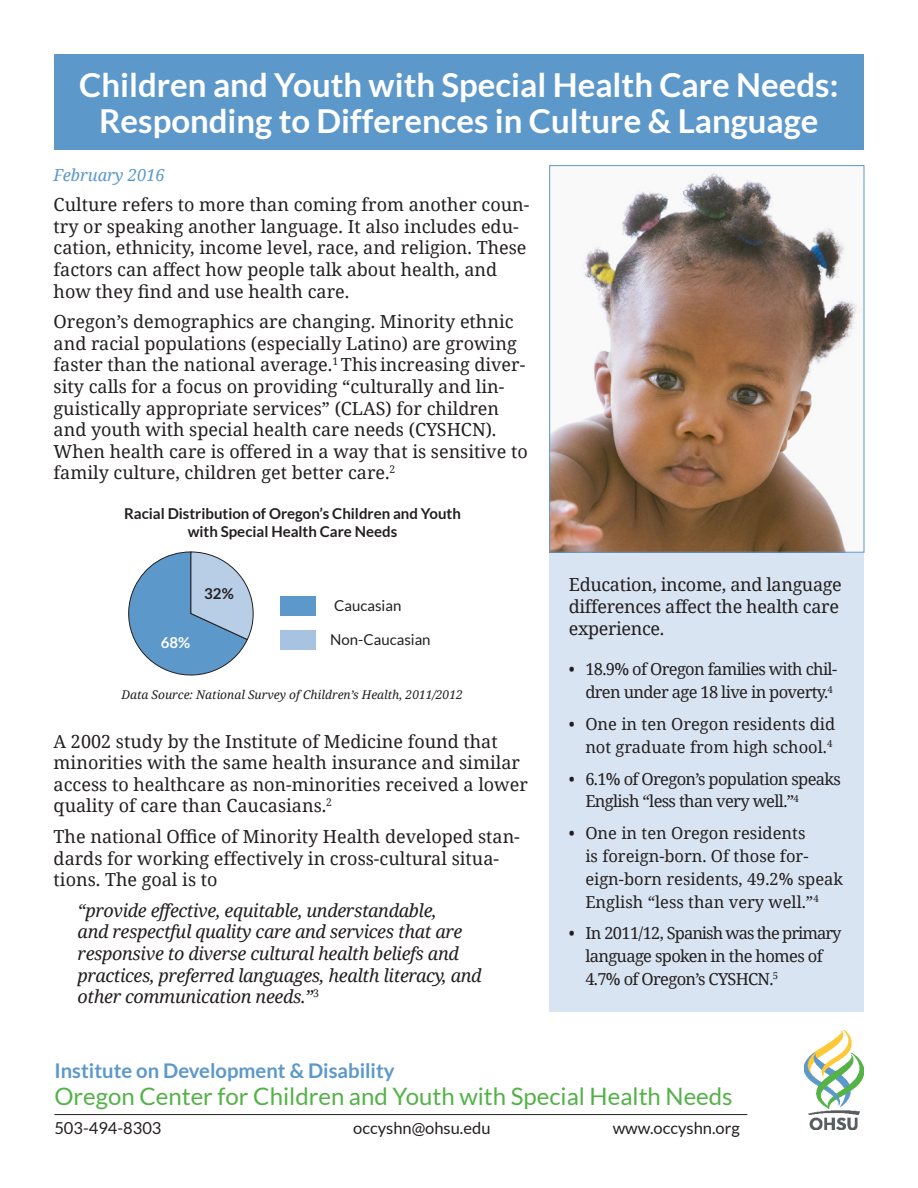
<style>
.page{position:relative;width:918px;height:1188px;background:#fff}
.page>*{position:absolute;margin:0;border:0;box-sizing:border-box;transform-origin:0 0}
.Brief_Headlines{font:700 33px/36px "Lato";color:#fff;text-align:center}
.t1{font:24px "Lato";color:#53b247}
.t2{font:700 20.25px "Lato";color:#5d98cb}
.body_text{font:18px/21.6px "Noto Serif";color:#231f20}
.body_text-2{font:italic 18px/21.6px "Noto Serif";letter-spacing:-.02em;color:#231f20}
.body_text-3{font:18px/21.6px "Noto Serif";letter-spacing:-.02em;color:#231f20}
.t3{font:16.5px/22.8px "Noto Serif";letter-spacing:-.04em;color:#231f20}
.t4{font:16.5px/22.8px "Noto Serif";color:#231f20;text-align:right}
.t5{font:16.5px "Lato";color:#231f20}
.body_text-4{font:italic 16.5px "Noto Serif";color:#5d98cb}
.body_text-5{font:700 15px/18.6px "Lato";color:#231f20;text-align:center}
.body_text-6{font:15px "Lato";color:#231f20}
.t6{font:700 15px "Lato";color:#fff}
.t7{font:italic 12px "Noto Serif";color:#231f20}
</style>
<div class="page">
<div style="left:54px;top:54px;width:810px;height:96px;background:#5d98cb"></div>
<div style="left:549px;top:553px;width:315px;height:459px;background:#d9e4f2"></div>
<img style="left:805px;top:1030px;width:58px;height:99px">
<hr style="left:54px;top:1114px;width:693px;height:1px;background:#231f20">
<img style="left:551px;top:173px;width:306px;height:378px">
<div style="left:549px;top:165px;width:315px;height:388px;border:1px solid #5d98cb"></div>
<svg style="left:128px;top:552px;width:125px;height:124px"></svg>
<div style="left:280px;top:596px;width:36px;height:20px;background:#5d98cb"></div>
<div style="left:280px;top:630px;width:36px;height:20px;background:#a8c2e1"></div>
<p class="Brief_Headlines" style="left:79px;top:67px;width:761px">Children and Youth with Special Health Care Needs:<br>Responding to Differences in Culture &amp; Language</p>
<p class="body_text-4" style="left:54px;top:163px;width:113px">February 2016</p>
<p class="body_text" style="left:54px;top:193px;width:477px">Culture refers to more than coming from another coun&shy;try or speaking another language. It also includes edu&shy;cation, ethnicity, income level, race, and religion. These factors can affect how people talk about health, and how they find and use health care.</p>
<p class="body_text" style="left:54px;top:310px;width:476px">Oregon’s demographics are changing. Minority ethnic and racial populations (especially Latino) are growing faster than the national average.<sup>1</sup> This increasing diver&shy;sity calls for a focus on providing “culturally and lin&shy;guistically appropriate services” (CLAS) for children and youth with special health care needs (CYSHCN).<br>When health care is offered in a way that is sensitive to family culture, children get better care.<sup>2</sup></p>
<p class="body_text-5" style="left:124px;top:504px;width:338px">Racial Distribution of Oregon’s Children and Youth with Special Health Care Needs</p>
<p class="body_text-5" style="left:204px;top:584px;width:31px">32%</p>
<p class="body_text-6" style="left:334px;top:597px;width:69px">Caucasian</p>
<p class="t6" style="left:161px;top:634px;width:31px">68%</p>
<p class="body_text-6" style="left:330px;top:631px;width:102px">Non-Caucasian</p>
<p class="t7" style="left:121px;top:686px;width:343px">Data Source: National Survey of Children’s Health, 2011/2012</p>
<p class="body_text" style="left:54px;top:730px;width:476px">A 2002 study by the Institute of Medicine found that minorities with the same health insurance and similar access to healthcare as non-minorities received a lower quality of care than Caucasians.<sup>2</sup></p>
<p class="body_text" style="left:54px;top:825px;width:468px">The national Office of Minority Health developed stan&shy;dards for working effectively in cross-cultural situa&shy;tions. The goal is to</p>
<p class="body_text-2" style="left:78px;top:899px;width:405px">“provide effective, equitable, understandable,<br>and respectful quality care and services that are responsive to diverse cultural health beliefs and practices, preferred languages, health literacy, and other communication needs.”<sup>3</sup></p>
<p class="body_text-3" style="left:569px;top:573px;width:274px">Education, income, and language differences affect the health care experience.</p>
<p class="t3" style="left:569px;top:657px;width:270px;text-align:right">• 18.9% of Oregon families with chil&shy;dren under age 18 live in poverty.<sup>4</sup></p>
<p class="t4" style="left:569px;top:712px;width:268px">• One in ten Oregon residents did not graduate from high school.<sup>4</sup></p>
<p class="t3" style="left:585px;top:767px;width:257px;text-indent:-16px">• 6.1% of Oregon’s population speaks<br>English “less than very well.”<sup>4</sup></p>
<p class="t4" style="left:585px;top:821px;width:259px;text-align:left;text-indent:-16px">• One in ten Oregon residents<br>is foreign-born. Of those for&shy;eign-born residents, 49.2% speak<br>English “less than very well.”<sup>4</sup></p>
<p class="t3" style="left:585px;top:921px;width:258px;text-indent:-16px">• In 2011/12, Spanish was the primary language spoken in the homes of<br>4.7% of Oregon’s CYSHCN.<sup>5</sup></p>
<p class="t2" style="left:54px;top:1059px;width:342px">Institute on Development &amp; Disability</p>
<p class="t1" style="left:54px;top:1083px;width:680px">Oregon Center for Children and Youth with Special Health Needs</p>
<p class="t5" style="left:54px;top:1119px;width:109px">503-494-8303</p>
<p class="t5" style="left:353px;top:1119px;width:139px">occyshn@ohsu.edu</p>
<p class="t5" style="left:613px;top:1119px;width:129px">www.occyshn.org</p>
</div>
